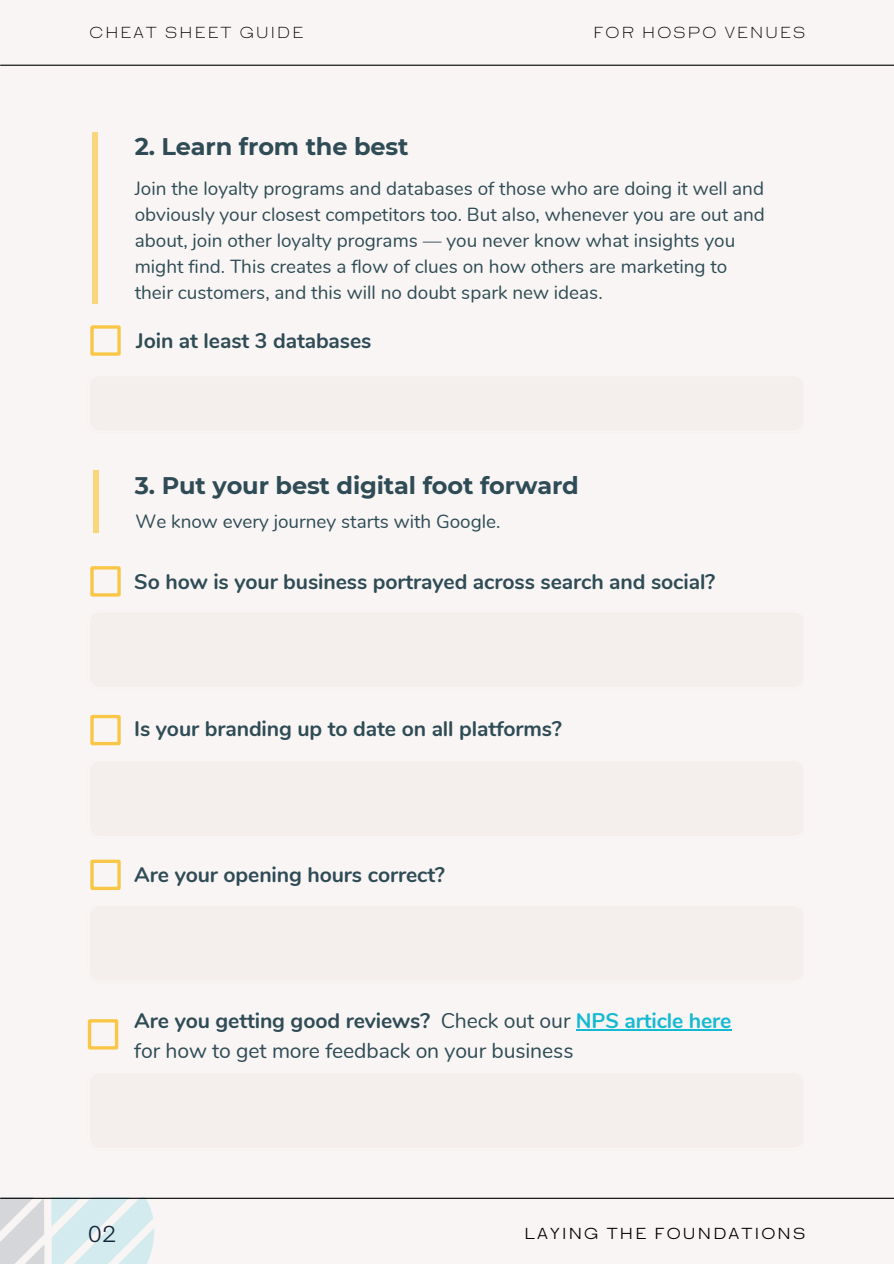
<style>
.page{position:relative;width:894px;height:1264px;background:#fff}
.page>*{position:absolute;margin:0;border:0;box-sizing:border-box;transform-origin:0 0}
.t1{font:700 24px "Montserrat";letter-spacing:-.005em;color:#2f4b55}
.t2{font:21.6px "HK Gothic";color:#11283c}
.t3{font:700 21.15px "Nunito";letter-spacing:-.005em;color:#2f4b55}
.t4{font:21.15px/29.2px "Nunito";letter-spacing:-.005em;color:#2f4b55}
.t5{font:18.9px/26px "Nunito";color:#2f4b55}
.t6{font:300 15px "HK Gothic";letter-spacing:.145em;color:#000}
.t7{font:15px "HK Gothic";letter-spacing:.145em;color:#000}
.s1{font-weight:700}
.s2{font-weight:700;color:#15bad2}
</style>
<div class="page">
<div style="left:0;top:0;width:893px;height:1263px;background:#f8f5f4"></div>
<img style="left:0;top:1197px;width:167px;height:66px">
<hr style="left:1px;top:65px;width:892px;height:1px;background:#000">
<svg style="left:90px;top:566px;width:31px;height:30px"></svg>
<svg style="left:90px;top:715px;width:31px;height:30px"></svg>
<svg style="left:90px;top:859px;width:31px;height:31px"></svg>
<svg style="left:88px;top:1019px;width:30px;height:30px"></svg>
<hr style="left:575px;top:1029px;width:156px;height:1px;background:#15bad2">
<hr style="left:1px;top:1197px;width:892px;height:1px;background:#000">
<div style="left:93px;top:470px;width:6px;height:62px;background:#f9d57b"></div>
<div style="left:92px;top:132px;width:6px;height:172px;background:#f9d57b"></div>
<svg style="left:90px;top:325px;width:31px;height:31px"></svg>
<p class="t6" style="left:89px;top:25px;width:215px">CHEAT SHEET GUIDE</p>
<p class="t6" style="left:593px;top:25px;width:213px">FOR HOSPO VENUES</p>
<p class="t1" style="left:135px;top:131px;width:275px">2. Learn from the best</p>
<p class="t5" style="left:135px;top:176px;width:631px">Join the loyalty programs and databases of those who are doing it well and obviously your closest competitors too. But also, whenever you are out and about, join other loyalty programs — you never know what insights you might find. This creates a flow of clues on how others are marketing to their customers, and this will no doubt spark new ideas.</p>
<p class="t3" style="left:136px;top:326px;width:237px">Join at least 3 databases</p>
<p class="t1" style="left:135px;top:471px;width:445px">3. Put your best digital foot forward</p>
<p class="t5" style="left:136px;top:508px;width:366px">We know every journey starts with Google.</p>
<p class="t3" style="left:134px;top:567px;width:582px">So how is your business portrayed across search and social?</p>
<p class="t3" style="left:134px;top:714px;width:429px">Is your branding up to date on all platforms?</p>
<p class="t3" style="left:134px;top:860px;width:312px">Are your opening hours correct?</p>
<p class="t4" style="left:134px;top:1006px;width:598px"><span class="s1">Are you getting good reviews?</span> Check out our <span class="s2">NPS article here </span>for how to get more feedback on your business</p>
<p class="t2" style="left:88px;top:1222px;width:30px">02</p>
<p class="t7" style="left:524px;top:1224px;width:282px">LAYING THE FOUNDATIONS</p>
</div>
